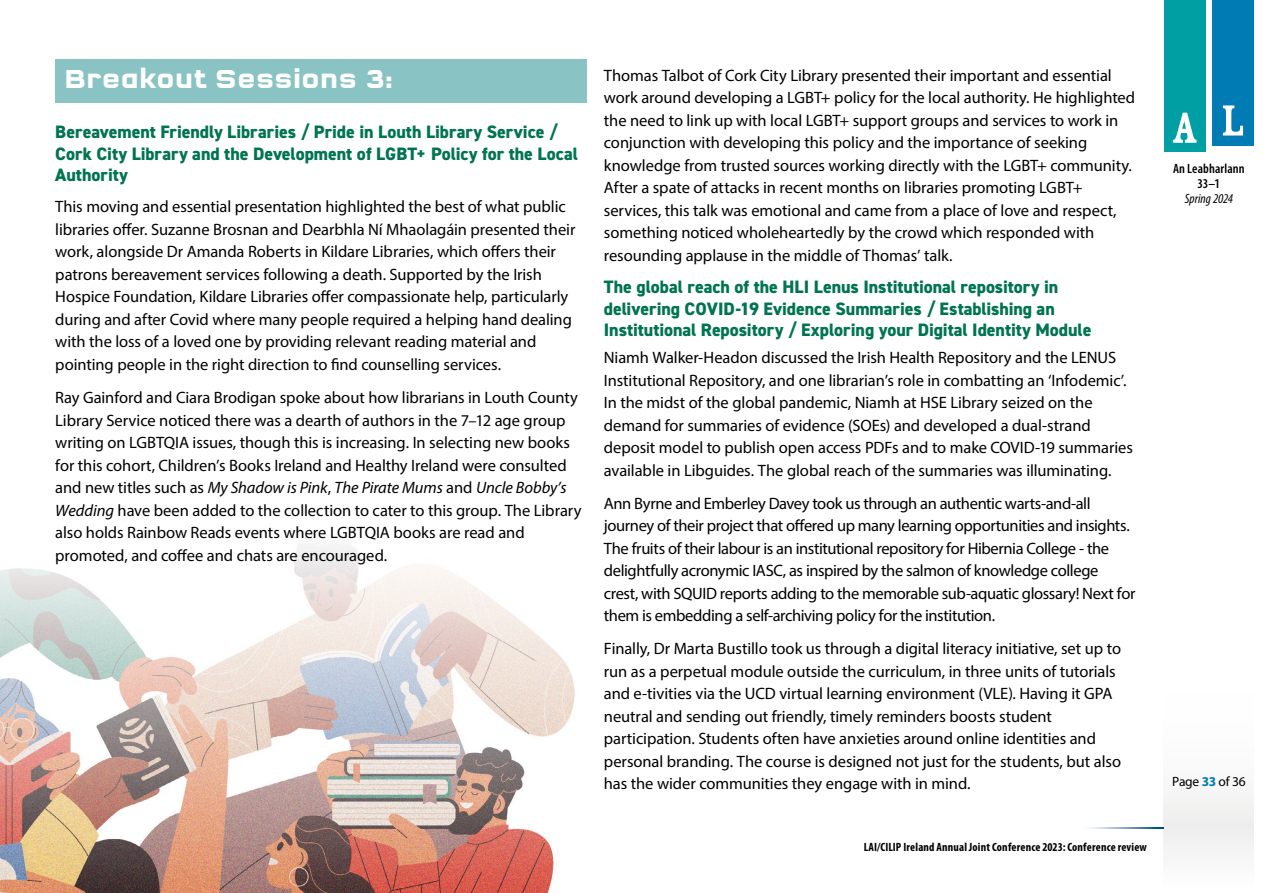
<style>
.page{position:relative;width:1263px;height:893px;background:#fff}
.page>*{position:absolute;margin:0;border:0;box-sizing:border-box;transform-origin:0 0}
.t1{font:700 27px "Q Type Square";letter-spacing:-.03em;color:#fff}
.t2{font:800 18px/21.8px "DIN2014";color:#007452}
.t3{font:16.5px/22.5px "Myriad Pro";letter-spacing:-.005em;color:#000}
.t4{font:16.5px/22.5px "Myriad Pro";letter-spacing:-.025em;color:#000}
.t5{font:600 condensed 13.5px/15px "Myriad Pro";letter-spacing:.01em;color:#000;text-align:center}
.t6{font:13.5px "Myriad Pro";letter-spacing:-.015em;color:#000}
.t7{font:italic condensed 13.5px "Myriad Pro";color:#000}
.t8{font:700 condensed 12px "Myriad Pro";letter-spacing:.015em;color:#000}
.s1{font-style:italic}
.s2{font-weight:700;color:#007bb3}
</style>
<div class="page">
<img style="left:0;top:544px;width:575px;height:349px">
<div style="left:55px;top:60px;width:532px;height:43px;background:#8ac3c4"></div>
<div style="left:1164px;top:622px;width:90px;height:271px;background:linear-gradient(to right,#fafafa,#fafafa)"></div>
<div style="left:1164px;top:0;width:41px;height:152px;background:#009fa4"></div>
<svg style="left:1173px;top:113px;width:23px;height:30px"></svg>
<div style="left:1212px;top:0;width:42px;height:145px;background:#007bb3"></div>
<svg style="left:1223px;top:105px;width:20px;height:31px"></svg>
<svg style="left:1090px;top:828px;width:74px;height:1px"></svg>
<h1 class="t1" style="left:64px;top:63px;width:330px">Breakout Sessions 3:</h1>
<p class="t2" style="left:55px;top:121px;width:524px">Bereavement Friendly Libraries / Pride in Louth Library Service /<br>Cork City Library and the Development of LGBT+ Policy for the Local<br>Authority</p>
<p class="t3" style="left:55px;top:195px;width:522px">This moving and essential presentation highlighted the best of what public libraries offer. Suzanne Brosnan and Dearbhla Ní Mhaolagáin presented their work, alongside Dr Amanda Roberts in Kildare Libraries, which offers their patrons bereavement services following a death. Supported by the Irish Hospice Foundation, Kildare Libraries offer compassionate help, particularly during and after Covid where many people required a helping hand dealing with the loss of a loved one by providing relevant reading material and pointing people in the right direction to find counselling services.</p>
<p class="t3" style="left:55px;top:386px;width:528px">Ray Gainford and Ciara Brodigan spoke about how librarians in Louth County Library Service noticed there was a dearth of authors in the 7–12 age group writing on LGBTQIA issues, though this is increasing. In selecting new books for this cohort, Children’s Books Ireland and Healthy Ireland were consulted and new titles such as <span class="s1">My Shadow is Pink</span>, <span class="s1">The Pirate Mums</span> and <span class="s1">Uncle Bobby’s Wedding</span> have been added to the collection to cater to this group. The Library also holds Rainbow Reads events where LGBTQIA books are read and promoted, and coffee and chats are encouraged.</p>
<p class="t3" style="left:604px;top:63px;width:533px">Thomas Talbot of Cork City Library presented their important and essential work around developing a LGBT+ policy for the local authority. He highlighted the need to link up with local LGBT+ support groups and services to work in conjunction with developing this policy and the importance of seeking knowledge from trusted sources working directly with the LGBT+ community.<br>After a spate of attacks in recent months on libraries promoting LGBT+ services, this talk was emotional and came from a place of love and respect, something noticed wholeheartedly by the crowd which responded with resounding applause in the middle of Thomas’ talk.</p>
<p class="t2" style="left:604px;top:276px;width:489px">The global reach of the HLI Lenus Institutional repository in delivering COVID-19 Evidence Summaries / Establishing an<br>Institutional Repository / Exploring your Digital Identity Module</p>
<p class="t3" style="left:604px;top:346px;width:531px">Niamh Walker-Headon discussed the Irish Health Repository and the LENUS Institutional Repository, and one librarian’s role in combatting an ‘Infodemic’.<br>In the midst of the global pandemic, Niamh at HSE Library seized on the demand for summaries of evidence (SOEs) and developed a dual-strand deposit model to publish open access PDFs and to make COVID-19 summaries available in Libguides. The global reach of the summaries was illuminating.</p>
<p class="t4" style="left:604px;top:492px;width:533px">Ann Byrne and Emberley Davey took us through an authentic warts-and-all journey of their project that offered up many learning opportunities and insights.<br>The fruits of their labour is an institutional repository for Hibernia College - the delightfully acronymic IASC, as inspired by the salmon of knowledge college crest, with SQUID reports adding to the memorable sub-aquatic glossary! Next for them is embedding a self-archiving policy for the institution.</p>
<p class="t3" style="left:604px;top:637px;width:519px">Finally, Dr Marta Bustillo took us through a digital literacy initiative, set up to run as a perpetual module outside the curriculum, in three units of tutorials and e-tivities via the UCD virtual learning environment (VLE). Having it GPA neutral and sending out friendly, timely reminders boosts student participation. Students often have anxieties around online identities and personal branding. The course is designed not just for the students, but also has the wider communities they engage with in mind.</p>
<p class="t8" style="left:864px;top:840px;width:285px">LAI/CILIP Ireland Annual Joint Conference 2023: Conference review</p>
<p class="t5" style="left:1173px;top:161px;width:73px">An Leabharlann<br>33–1</p>
<p class="t7" style="left:1185px;top:190px;width:50px">Spring 2024</p>
<p class="t6" style="left:1172px;top:773px;width:75px">Page <span class="s2">33</span> of 36</p>
</div>
